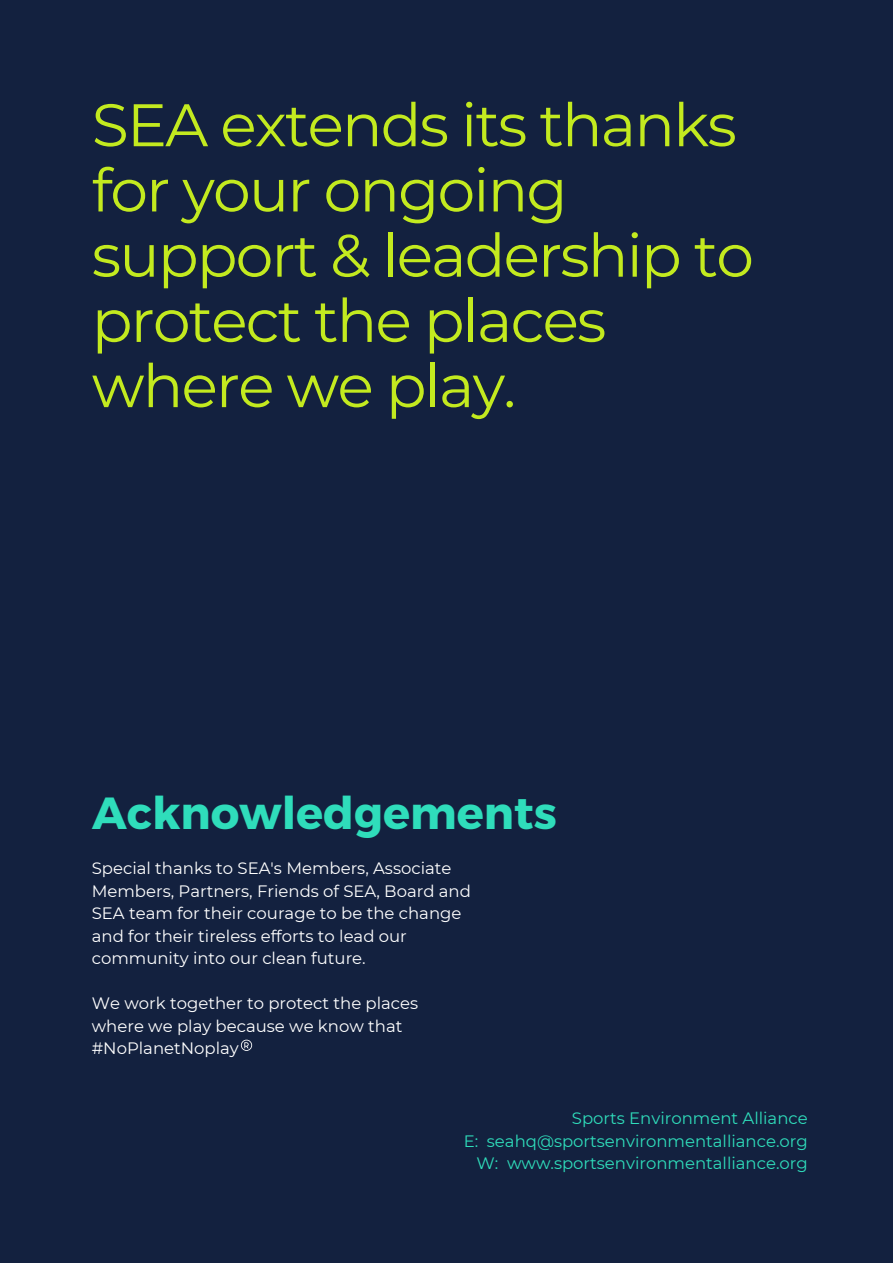
<style>
.page{position:relative;width:893px;height:1264px;background:#fff}
.page>*{position:absolute;margin:0;border:0;box-sizing:border-box;transform-origin:0 0}
.t1{font:60px/65.2px "Montserrat";letter-spacing:-.03em;color:#c3ea1f}
.t2{font:700 45px "Montserrat";color:#2fddbb}
.t3{font:16.5px/22.5px "Montserrat";color:#fff}
.t4{font:16.5px/22.5px "Montserrat";color:#2fddbb;text-align:right}
</style>
<div class="page">
<div style="left:0;top:0;width:892px;height:1262px;background:#13213f"></div>
<svg style="left:241px;top:1039px;width:11px;height:11px"></svg>
<h1 class="t1" style="left:92px;top:92px;width:663px">SEA extends its thanks for your ongoing support &amp; leadership to protect the places where we play.</h1>
<h2 class="t2" style="left:92px;top:783px;width:466px">Acknowledgements</h2>
<p class="t3" style="left:92px;top:857px;width:380px">Special thanks to SEA's Members, Associate Members, Partners, Friends of SEA, Board and SEA team for their courage to be the change and for their tireless efforts to lead our community into our clean future.</p>
<p class="t3" style="left:92px;top:992px;width:328px">We work together to protect the places where we play because we know that #NoPlanetNoplay</p>
<p class="t4" style="left:463px;top:1106px;width:345px">Sports Environment Alliance<br>E: seahq@sportsenvironmentalliance.org<br>W: www.sportsenvironmentalliance.org</p>
</div>
